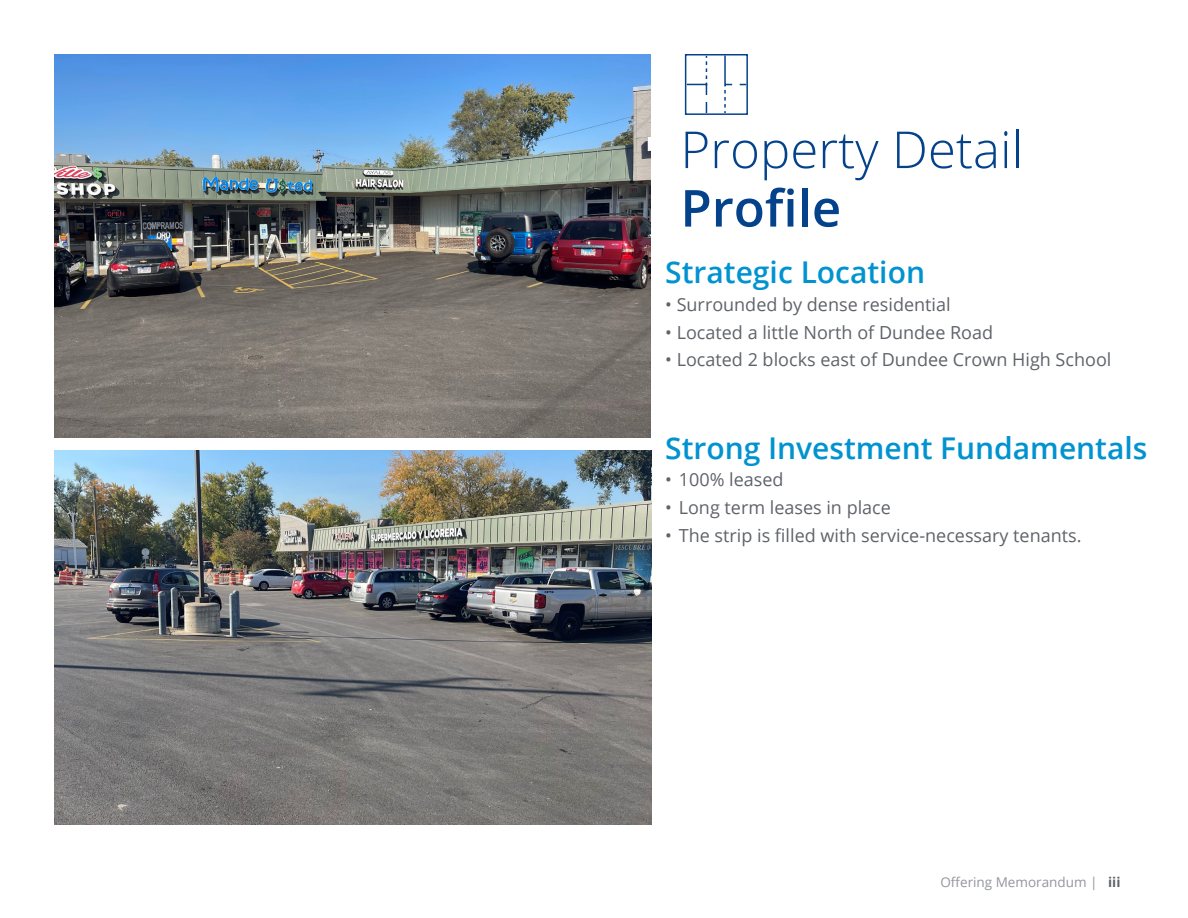
<style>
.page{position:relative;width:1188px;height:918px;background:#fff}
.page>*{position:absolute;margin:0;border:0;box-sizing:border-box;transform-origin:0 0}
.t1{font:300 51px/58.5px "Open Sans";color:#05428c}
.Light_Blue_Bullets{font:600 30px "Open Sans";color:#0093d0}
.Subhead_large{font:600 30px "Open Sans";color:#0093d0}
.Light_Blue_Bullets-2{font:18px "Open Sans";color:#5f6369}
.t2{font:13.5px "Open Sans";color:#94969c}
.s1{font-weight:600}
.s2{font-weight:700;color:#5f6369}
</style>
<div class="page">
<img style="left:54px;top:450px;width:598px;height:374px">
<img style="left:54px;top:54px;width:596px;height:383px">
<svg style="left:688px;top:57px;width:19px;height:38px"></svg>
<hr style="left:724px;top:55px;width:2px;height:31px;background:#05428c">
<svg style="left:724px;top:84px;width:8px;height:28px"></svg>
<div style="left:685px;top:54px;width:63px;height:61px;border:2px solid #05428c"></div>
<p class="t1" style="left:680px;top:119px;width:344px">Property Detail<br><span class="s1">Profile</span></p>
<p class="Subhead_large" style="left:665px;top:252px;width:261px">Strategic Location</p>
<p class="Light_Blue_Bullets-2" style="left:665px;top:292px;width:287px">• Surrounded by dense residential</p>
<p class="Light_Blue_Bullets-2" style="left:665px;top:320px;width:329px">• Located a little North of Dundee Road</p>
<p class="Light_Blue_Bullets-2" style="left:665px;top:348px;width:448px">• Located 2 blocks east of Dundee Crown High School</p>
<p class="Light_Blue_Bullets" style="left:665px;top:427px;width:484px">Strong Investment Fundamentals</p>
<p class="Light_Blue_Bullets-2" style="left:665px;top:468px;width:120px">• 100% leased</p>
<p class="Light_Blue_Bullets-2" style="left:665px;top:495px;width:227px">• Long term leases in place</p>
<p class="Light_Blue_Bullets-2" style="left:665px;top:523px;width:418px">• The strip is filled with service-necessary tenants.</p>
<p class="t2" style="left:940px;top:873px;width:182px">Offering Memorandum | <span class="s2">iii</span></p>
</div>
